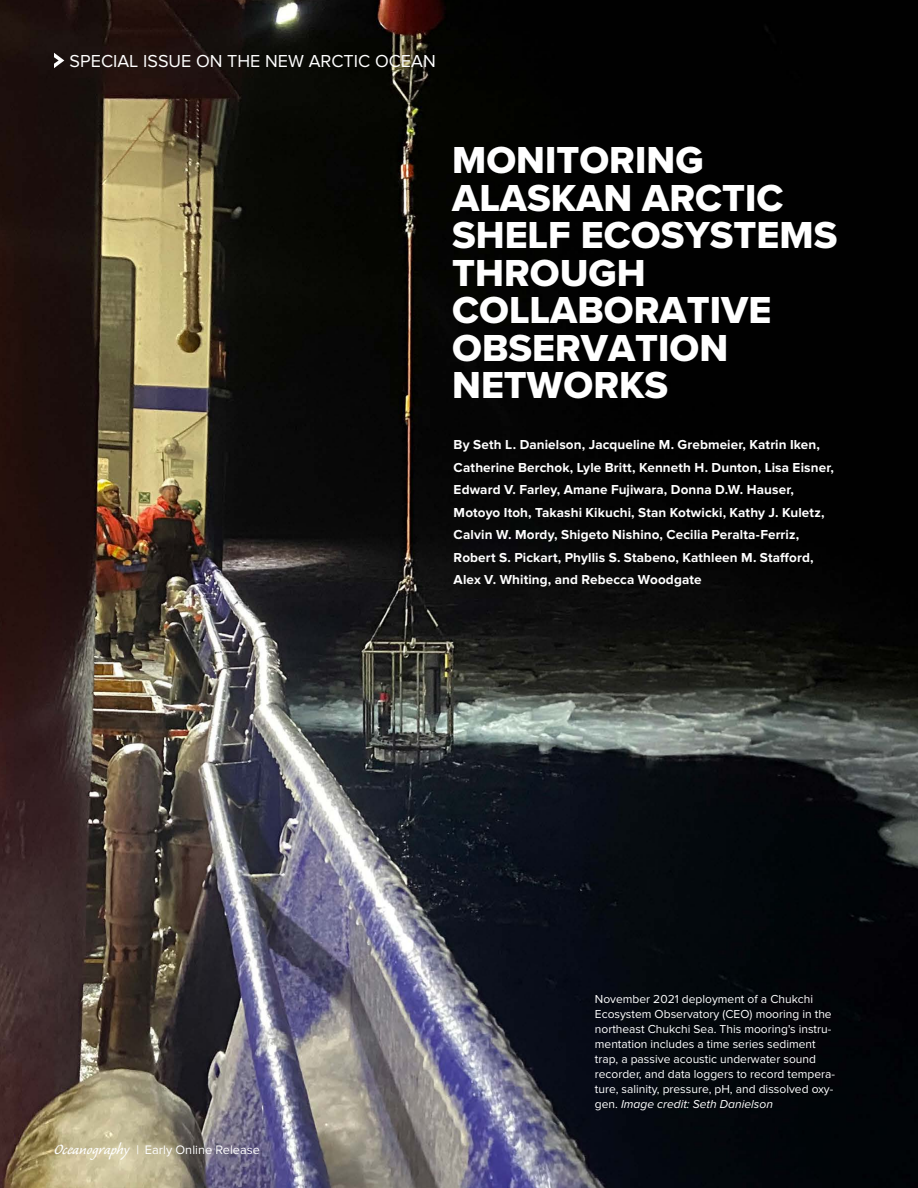
<style>
.page{position:relative;width:918px;height:1188px;background:#fff}
.page>*{position:absolute;margin:0;border:0;box-sizing:border-box;transform-origin:0 0}
.t1{font:39px/37.5px "Proxima Nova Extrabld";color:#fff}
.t2{font:18px "Proxima Nova";color:#fff}
.t3{font:700 13.5px/22.5px "Proxima Nova";letter-spacing:.01em;color:#fff}
.t4{font:12.75px "Proxima Nova";color:#fff}
.t5{font:12px/15px "Proxima Nova";color:#fff}
.s1{font-family:"Caliban Std";font-size:18.75px}
.s2{font-style:italic}
</style>
<div class="page">
<img style="left:0;top:0;width:918px;height:1188px">
<svg style="left:54px;top:53px;width:10px;height:15px"></svg>
<h2 class="t2" style="left:70px;top:50px;width:368px">SPECIAL ISSUE ON THE NEW ARCTIC OCEAN</h2>
<h1 class="t1" style="left:452px;top:141px;width:387px">MONITORING<br>ALASKAN ARCTIC<br>SHELF ECOSYSTEMS<br>THROUGH<br>COLLABORATIVE<br>OBSERVATION<br>NETWORKS</h1>
<p class="t3" style="left:454px;top:434px;width:382px">By Seth L. Danielson, Jacqueline M. Grebmeier, Katrin Iken, Catherine Berchok, Lyle Britt, Kenneth H. Dunton, Lisa Eisner, Edward V. Farley, Amane Fujiwara, Donna D.W. Hauser, Motoyo Itoh, Takashi Kikuchi, Stan Kotwicki, Kathy J. Kuletz, Calvin W. Mordy, Shigeto Nishino, Cecilia Peralta-Ferriz, Robert S. Pickart, Phyllis S. Stabeno, Kathleen M. Stafford, Alex V. Whiting, and Rebecca Woodgate</p>
<p class="t4" style="left:54px;top:1142px;width:207px"><span class="s1">Oceanography</span> | Early Online Release</p>
<p class="t5" style="left:595px;top:991px;width:242px">November 2021 deployment of a Chukchi Ecosystem Observatory (CEO) mooring in the northeast Chukchi Sea. This mooring's instru&shy;mentation includes a time series sediment trap, a passive acoustic underwater sound recorder, and data loggers to record tempera&shy;ture, salinity, pressure, pH, and dissolved oxy&shy;gen. <span class="s2">Image credit: Seth Danielson</span></p>
</div>
